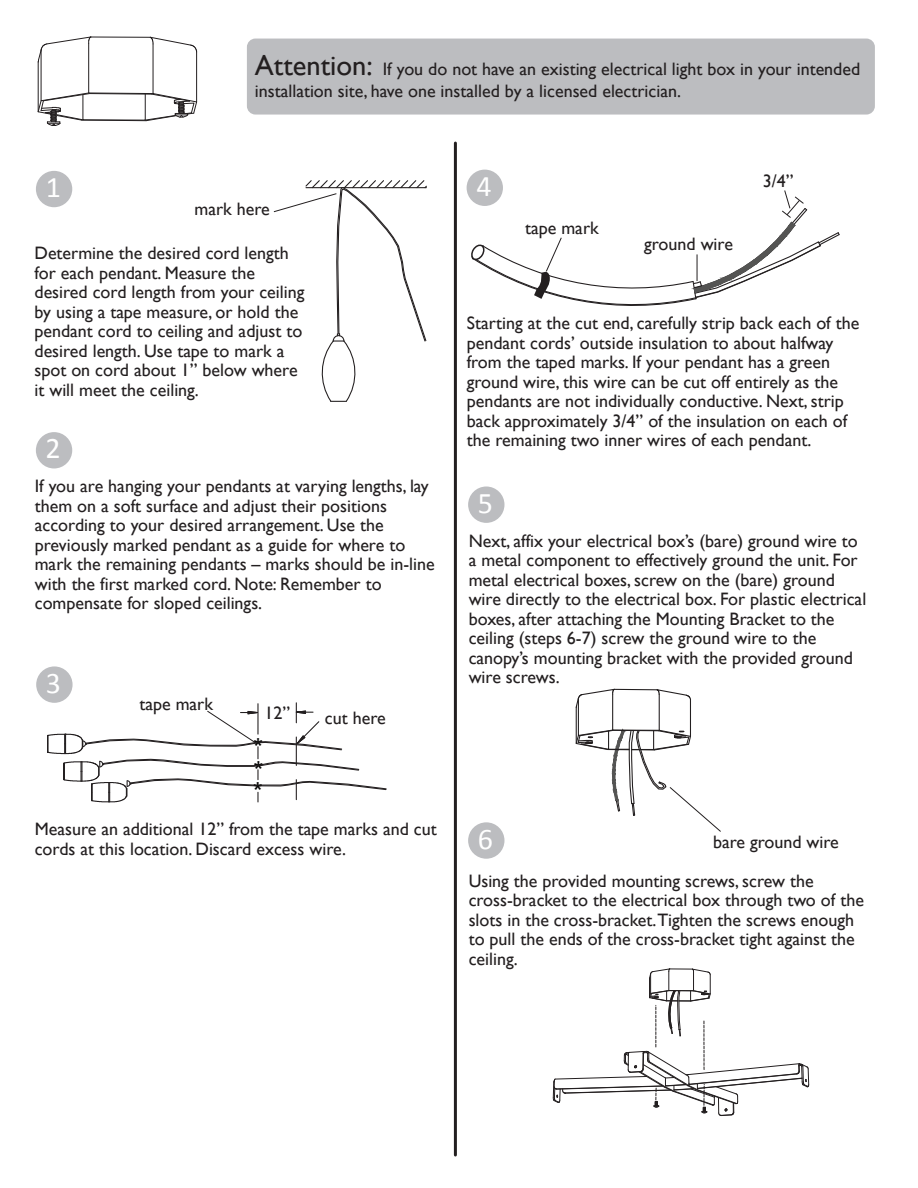
<style>
.page{position:relative;width:918px;height:1188px;background:#fff}
.page>*{position:absolute;margin:0;border:0;box-sizing:border-box;transform-origin:0 0}
.t1{font:30px "Calibri";color:#fff}
.t2{font:26.25px/23.4px "Arial";color:#050504}
.t3{font:18px/19.5px "Gill Sans";color:#231f20}
.s1{font-size:28.5px}
</style>
<div class="page">
<div style="left:247px;top:39px;width:628px;height:76px;background:#bcbdc0;border-radius:9px"></div>
<svg style="left:37px;top:36px;width:161px;height:90px"></svg>
<hr style="left:454px;top:143px;width:3px;height:1012px;background:#231f20">
<div style="left:36px;top:171px;width:36px;height:36px;background:#bcbdc0;border-radius:50%"></div>
<div style="left:36px;top:432px;width:36px;height:36px;background:#bcbdc0;border-radius:50%"></div>
<div style="left:36px;top:666px;width:37px;height:37px;background:#bcbdc0;border-radius:50%"></div>
<div style="left:467px;top:170px;width:36px;height:36px;background:#bcbdc0;border-radius:50%"></div>
<div style="left:468px;top:487px;width:36px;height:36px;background:#bcbdc0;border-radius:50%"></div>
<div style="left:468px;top:822px;width:36px;height:37px;background:#bcbdc0;border-radius:50%"></div>
<svg style="left:469px;top:190px;width:371px;height:116px"></svg>
<svg style="left:575px;top:688px;width:146px;height:144px"></svg>
<svg style="left:273px;top:180px;width:154px;height:222px"></svg>
<svg style="left:47px;top:703px;width:340px;height:100px"></svg>
<svg style="left:553px;top:968px;width:256px;height:148px"></svg>
<h1 class="t1" style="left:46px;top:168px;width:17px">1</h1>
<p class="t3" style="left:255px;top:58px;width:607px;line-height:21.6px"><span class="s1">Attention:</span> If you do not have an existing electrical light box in your intended installation site, have one installed by a licensed electrician.</p>
<p class="t3" style="left:195px;top:199px;width:77px">mark here</p>
<h1 class="t1" style="left:476px;top:167px;width:17px">4</h1>
<p class="t3" style="left:763px;top:172px;width:32px">3/4”</p>
<p class="t3" style="left:34px;top:244px;width:271px">Determine the desired cord length for each pendant. Measure the desired cord length from your ceiling by using a tape measure, or hold the pendant cord to ceiling and adjust to desired length. Use tape to mark a spot on cord about 1” below where it will meet the ceiling.</p>
<h1 class="t1" style="left:46px;top:429px;width:17px">2</h1>
<p class="t3" style="left:35px;top:477px;width:402px">If you are hanging your pendants at varying lengths, lay them on a soft surface and adjust their positions according to your desired arrangement. Use the previously marked pendant as a guide for where to mark the remaining pendants – marks should be in-line with the first marked cord. Note: Remember to compensate for sloped ceilings.</p>
<h1 class="t1" style="left:46px;top:664px;width:17px">3</h1>
<p class="t3" style="left:140px;top:694px;width:75px">tape mark</p>
<p class="t3" style="left:265px;top:704px;width:27px">12”</p>
<h2 class="t2" style="left:253px;top:736px;width:12px">* *</h2>
<h2 class="t2" style="left:253px;top:781px;width:12px">*</h2>
<p class="t3" style="left:325px;top:708px;width:62px">cut here</p>
<p class="t3" style="left:35px;top:820px;width:404px">Measure an additional 12” from the tape marks and cut cords at this location. Discard excess wire.</p>
<p class="t3" style="left:525px;top:219px;width:75px">tape mark</p>
<p class="t3" style="left:644px;top:235px;width:90px">ground wire</p>
<p class="t3" style="left:467px;top:314px;width:394px">Starting at the cut end, carefully strip back each of the pendant cords’ outside insulation to about halfway from the taped marks. If your pendant has a green ground wire, this wire can be cut off entirely as the pendants are not individually conductive. Next, strip back approximately 3/4” of the insulation on each of the remaining two inner wires of each pendant.</p>
<h1 class="t1" style="left:478px;top:484px;width:17px">5</h1>
<p class="t3" style="left:469px;top:531px;width:399px">Next, affix your electrical box’s (bare) ground wire to a metal component to effectively ground the unit. For metal electrical boxes, screw on the (bare) ground wire directly to the electrical box. For plastic electrical boxes, after attaching the Mounting Bracket to the ceiling (steps 6-7) screw the ground wire to the canopy’s mounting bracket with the provided ground wire screws.</p>
<h1 class="t1" style="left:478px;top:820px;width:17px">6</h1>
<p class="t3" style="left:713px;top:833px;width:127px">bare ground wire</p>
<p class="t3" style="left:469px;top:871px;width:397px">Using the provided mounting screws, screw the cross-bracket to the electrical box through two of the slots in the cross-bracket.Tighten the screws enough to pull the ends of the cross-bracket tight against the ceiling.</p>
</div>
